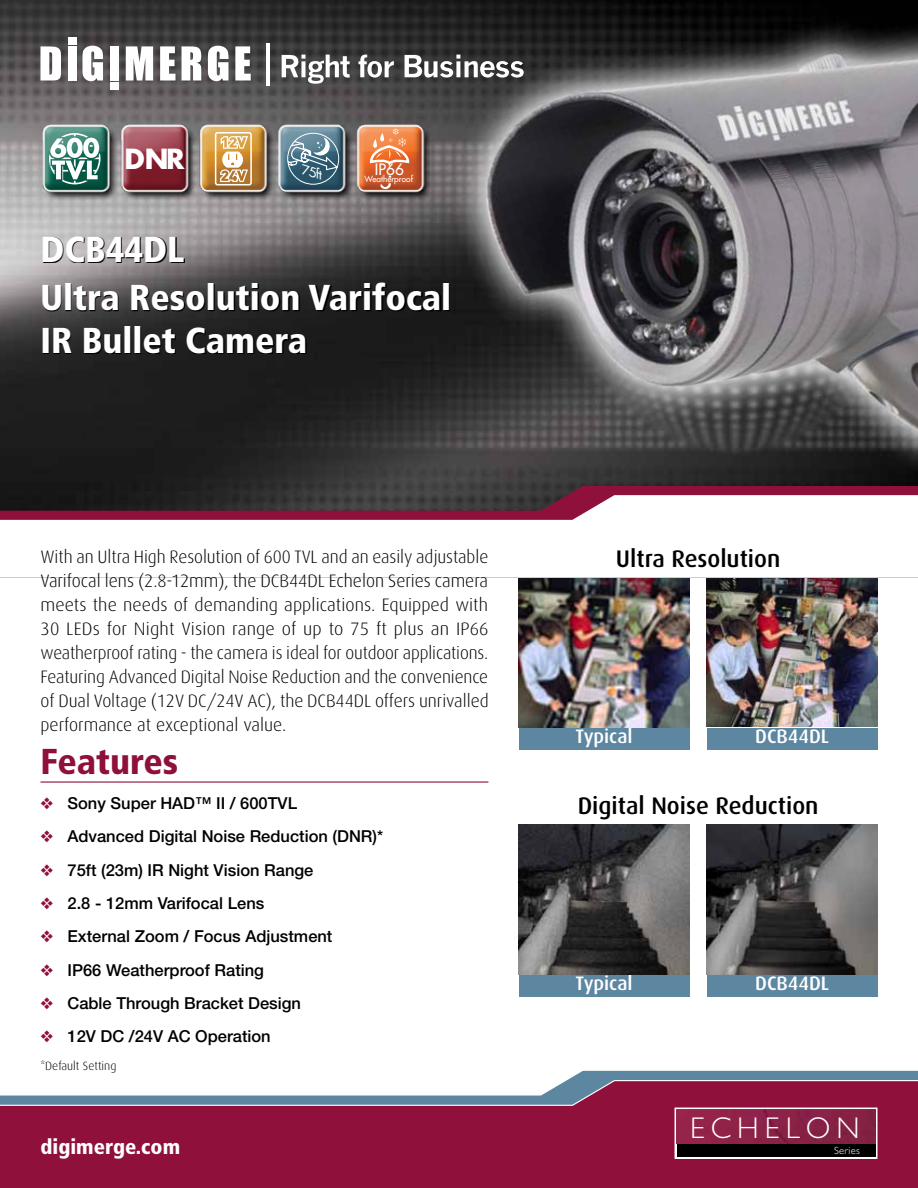
<style>
.page{position:relative;width:918px;height:1188px;background:#fff}
.page>*{position:absolute;margin:0;border:0;box-sizing:border-box;transform-origin:0 0}
.t1{font:900 condensed 36px/43.2px "Frutiger";color:#fff}
.t2{font:900 condensed 36px "Frutiger";color:#8e103b}
.t3{font:300 30.15px "Gill Sans";letter-spacing:.2em;color:#fff}
.t4{font:700 27px "Futura";color:#fff}
.t5{font:500 24px "Dax";color:#000}
.t6{font:900 condensed 21px "Frutiger";color:#fff}
.t7{font:500 19.5px "Dax";color:#fff}
.t8{font:300 18px/24px "Dax";color:#000;text-align:justify}
.t9{font:500 16.5px "Helvetica Neue LT Std";color:#000}
.t10{font:15.45px "Futura";color:#fff}
.t11{font:italic 12.9px "Futura";color:#fff;scale:1.1 1}
.t12{font:300 12px "Dax";color:#000}
.t13{font:300 10.5px "Gill Sans";letter-spacing:.025em;color:#fff}
.t14{font:8.25px "Futura";color:#fff}
.s1{color:#8e103b}
</style>
<div class="page">
<div style="left:569px;top:1071px;width:349px;height:8px;background:#5d87a1"></div>
<svg style="left:0;top:1079px;width:918px;height:109px;background:#973358"></svg>
<img style="left:0;top:0;width:444px;height:486px">
<svg style="left:0;top:486px;width:918px;height:9px;background:#522333"></svg>
<svg style="left:0;top:495px;width:918px;height:83px"></svg>
<svg style="left:44px;top:283px;width:400px;height:71px;background:#1e1e1e"></svg>
<svg style="left:44px;top:237px;width:141px;height:26px;background:#535151"></svg>
<div style="left:519px;top:728px;width:170px;height:22px;background:#5d87a1"></div>
<div style="left:519px;top:975px;width:170px;height:21px;background:#5d87a1"></div>
<div style="left:707px;top:728px;width:171px;height:22px;background:#5d87a1"></div>
<div style="left:707px;top:975px;width:171px;height:21px;background:#5d87a1"></div>
<img style="left:20px;top:91px;width:409px;height:136px">
<hr style="left:266px;top:43px;width:3px;height:43px;background:#fff">
<svg style="left:126px;top:46px;width:27px;height:35px"></svg>
<svg style="left:160px;top:46px;width:41px;height:35px"></svg>
<svg style="left:208px;top:46px;width:20px;height:35px"></svg>
<svg style="left:235px;top:46px;width:16px;height:35px"></svg>
<svg style="left:40px;top:46px;width:21px;height:35px"></svg>
<div style="left:68px;top:46px;width:9px;height:35px;background:#fff"></div>
<div style="left:68px;top:37px;width:9px;height:8px;background:#fff"></div>
<div style="left:110px;top:46px;width:9px;height:35px;background:#fff"></div>
<div style="left:110px;top:82px;width:9px;height:8px;background:#fff"></div>
<svg style="left:82px;top:46px;width:21px;height:35px"></svg>
<svg style="left:282px;top:55px;width:68px;height:29px"></svg>
<svg style="left:358px;top:55px;width:36px;height:23px"></svg>
<svg style="left:405px;top:55px;width:39px;height:23px"></svg>
<img style="left:678px;top:1111px;width:197px;height:33px">
<div style="left:677px;top:1145px;width:198px;height:12px;background:#000"></div>
<div style="left:675px;top:1108px;width:203px;height:51px;border:2px solid #fff"></div>
<hr style="left:40px;top:781px;width:448px;height:2px;background:#8e103b">
<img style="left:444px;top:0;width:474px;height:486px">
<svg style="left:220px;top:136px;width:28px;height:46px"></svg>
<div style="left:215px;top:132px;width:37px;height:53px;border:2px solid #fff;border-radius:2px"></div>
<svg style="left:369px;top:128px;width:41px;height:39px;background:#f29764"></svg>
<svg style="left:380px;top:176px;width:11px;height:13px"></svg>
<svg style="left:49px;top:133px;width:52px;height:51px"></svg>
<img style="left:519px;top:578px;width:170px;height:150px">
<img style="left:519px;top:825px;width:170px;height:150px">
<img style="left:707px;top:825px;width:170px;height:150px">
<img style="left:707px;top:578px;width:170px;height:149px">
<svg style="left:288px;top:137px;width:51px;height:47px;background:#5f8293"></svg>
<div style="left:287px;top:133px;width:52px;height:52px;border:1px solid #fff;border-radius:50%"></div>
<h3 class="t4" style="left:125px;top:141px;width:61px">DNR</h3>
<h1 class="t1" style="left:40px;top:227px;width:146px">DCB44DL</h1>
<p class="t11" style="left:306px;top:161px;width:21px;rotate:17deg">75ft</p>
<p class="t10" style="left:375px;top:160px;width:31px">IP66</p>
<p class="t14" style="left:365px;top:174px;width:50px">Weatherproof</p>
<h1 class="t1" style="left:40px;top:276px;width:412px">Ultra Resolution Varifocal<br>IR Bullet Camera</h1>
<p class="t8" style="left:40px;top:545px;width:450px">With an Ultra High Resolution of 600 TVL and an easily adjustable Varifocal lens (2.8-12mm), the DCB44DL Echelon Series camera meets the needs of demanding applications. Equipped with 30 LEDs for Night Vision range of up to 75 ft plus an IP66 weatherproof rating - the camera is ideal for outdoor applications.<br>Featuring Advanced Digital Noise Reduction and the convenience of Dual Voltage (12V DC/24V AC), the DCB44DL offers unrivalled performance at exceptional value.</p>
<h1 class="t2" style="left:40px;top:740px;width:139px">Features</h1>
<p class="t9" style="left:41px;top:793px;width:258px"><span class="s1">❖</span> Sony Super HAD™ II / 600TVL</p>
<p class="t9" style="left:41px;top:827px;width:344px"><span class="s1">❖</span> Advanced Digital Noise Reduction (DNR)*</p>
<p class="t9" style="left:41px;top:860px;width:274px"><span class="s1">❖</span> 75ft (23m) IR Night Vision Range</p>
<p class="t9" style="left:41px;top:893px;width:225px"><span class="s1">❖</span> 2.8 - 12mm Varifocal Lens</p>
<p class="t9" style="left:41px;top:927px;width:293px"><span class="s1">❖</span> External Zoom / Focus Adjustment</p>
<p class="t9" style="left:41px;top:960px;width:225px"><span class="s1">❖</span> IP66 Weatherproof Rating</p>
<p class="t9" style="left:41px;top:993px;width:262px"><span class="s1">❖</span> Cable Through Bracket Design</p>
<p class="t9" style="left:41px;top:1026px;width:232px"><span class="s1">❖</span> 12V DC /24V AC Operation</p>
<p class="t12" style="left:40px;top:1060px;width:77px">*Default Setting</p>
<p class="t6" style="left:40px;top:1134px;width:141px">digimerge.com</p>
<h3 class="t5" style="left:616px;top:546px;width:166px">Ultra Resolution</h3>
<p class="t7" style="left:576px;top:725px;width:59px">Typical</p>
<p class="t7" style="left:755px;top:725px;width:75px">DCB44DL</p>
<h3 class="t5" style="left:578px;top:792px;width:242px">Digital Noise Reduction</h3>
<p class="t7" style="left:576px;top:972px;width:59px">Typical</p>
<p class="t7" style="left:755px;top:972px;width:75px">DCB44DL</p>
<h2 class="t3" style="left:690px;top:1110px;width:171px">ECHELON</h2>
<p class="t13" style="left:834px;top:1144px;width:27px">Series</p>
</div>
